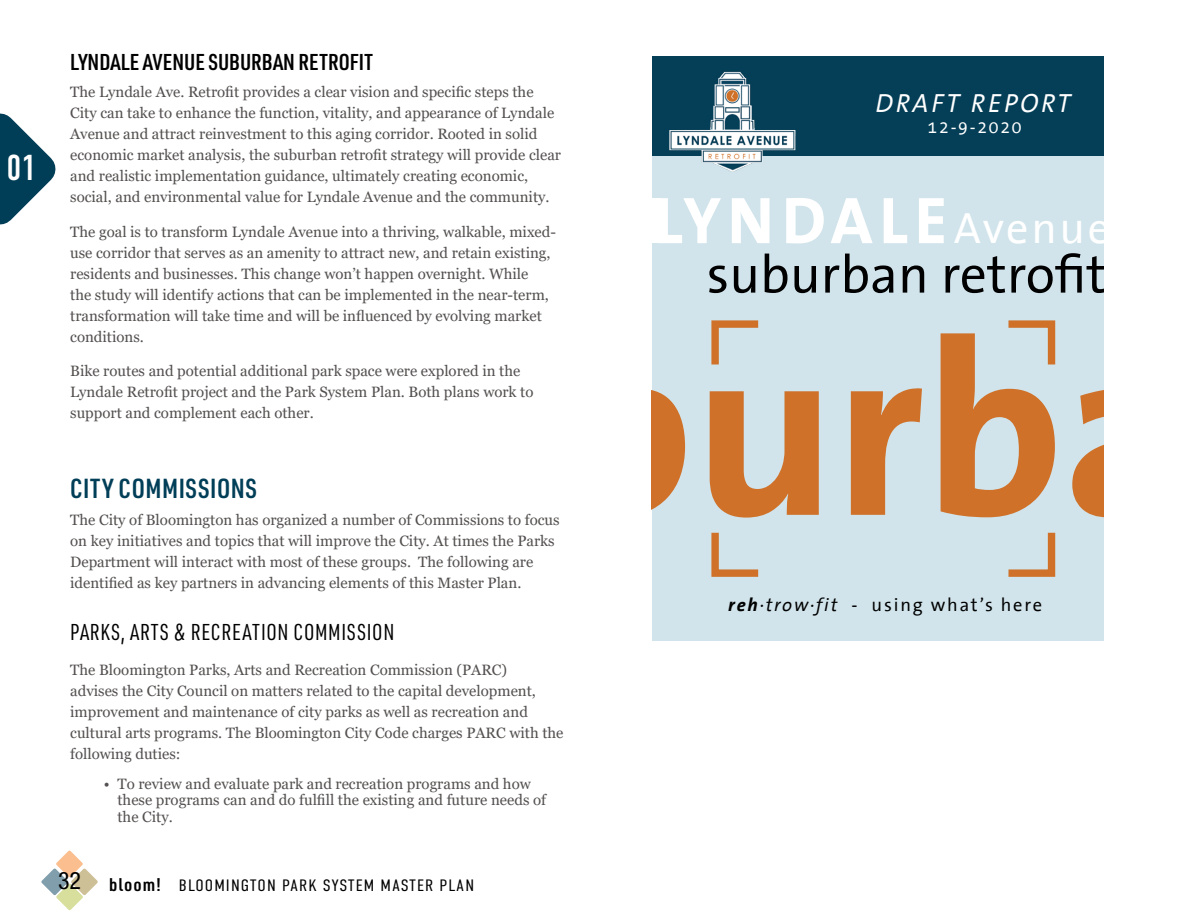
<style>
.page{position:relative;width:1188px;height:918px;background:#fff}
.page>*{position:absolute;margin:0;border:0;box-sizing:border-box;transform-origin:0 0}
.t1{font:700 248.55px "The Sans Office";color:#cf7129}
.t2{font:700 66.6px "The Sans Office";letter-spacing:.095em;color:#fff}
.t3{font:53.55px "The Sans Office";color:#000}
.t4{font:44.25px "The Sans Office";letter-spacing:.06em;color:#fff}
.t5{font:36px "DIN Condensed";color:#fff}
.t6{font:600 27px "URWDIN Cond";letter-spacing:.02em;color:#013e57}
.t7{font:italic 26.55px "The Sans Office";letter-spacing:.1em;color:#fff}
.t8{font:22.5px "URWDIN Cond";letter-spacing:.03em;color:#000}
.t9{font:600 22.5px "URWDIN Cond";color:#000}
.t10{font:18.45px "The Sans Office";letter-spacing:.1em;color:#000}
.t11{font:17.7px "The Sans Office";letter-spacing:.1em;color:#fff}
.t12{font:300 16.5px "DIN Condensed";letter-spacing:.06em;color:#000;scale:1.1 1}
.t13{font:15px/21px "Georgia";color:#53504f}
.s1{font-weight:700;font-style:italic}
.s2{font-style:italic}
.s3{font-family:"Helvetica Neue LT Std";font-weight:400;font-stretch:condensed;font-size:24px}
.s4{font-family:"URWDIN Cond";font-weight:600;font-size:18px}
</style>
<div class="page">
<div style="left:652px;top:56px;width:451px;height:584px;background:#d1e4eb"></div>
<div style="left:652px;top:56px;width:451px;height:100px;background:#043e57"></div>
<img style="left:669px;top:71px;width:127px;height:101px">
<svg style="left:711px;top:320px;width:48px;height:45px"></svg>
<svg style="left:1008px;top:320px;width:48px;height:45px"></svg>
<svg style="left:711px;top:532px;width:48px;height:45px"></svg>
<svg style="left:1008px;top:532px;width:48px;height:45px"></svg>
<div style="left:652px;top:198px;width:9px;height:45px;background:#fff"></div>
<svg style="left:41px;top:850px;width:57px;height:60px"></svg>
<svg style="left:0;top:113px;width:56px;height:112px"></svg>
<h3 class="t5" style="left:6px;top:147px;width:32px">01</h3>
<h3 class="t9" style="left:70px;top:47px;width:304px">LYNDALE AVENUE SUBURBAN RETROFIT</h3>
<p class="t13" style="left:70px;top:82px;width:492px">The Lyndale Ave. Retrofit provides a clear vision and specific steps the City can take to enhance the function, vitality, and appearance of Lyndale Avenue and attract reinvestment to this aging corridor. Rooted in solid economic market analysis, the suburban retrofit strategy will provide clear and realistic implementation guidance, ultimately creating economic, social, and environmental value for Lyndale Avenue and the community.</p>
<p class="t13" style="left:70px;top:221px;width:487px">The goal is to transform Lyndale Avenue into a thriving, walkable, mixed&shy;use corridor that serves as an amenity to attract new, and retain existing, residents and businesses. This change won’t happen overnight. While<br>the study will identify actions that can be implemented in the near-term, transformation will take time and will be influenced by evolving market conditions.</p>
<p class="t13" style="left:70px;top:361px;width:465px">Bike routes and potential additional park space were explored in the<br>Lyndale Retrofit project and the Park System Plan. Both plans work to support and complement each other.</p>
<h3 class="t7" style="left:876px;top:90px;width:197px">DRAFT REPORT</h3>
<p class="t11" style="left:928px;top:118px;width:96px">12-9-2020</p>
<h2 class="t2" style="left:654px;top:186px;width:295px">LYNDALE</h2>
<h3 class="t4" style="left:954px;top:205px;width:158px">Avenue</h3>
<h3 class="t3" style="left:706px;top:247px;width:401px">suburban retrofit</h3>
<h1 class="t1" style="left:288px;top:301px;width:907px">Suburba</h1>
<h3 class="t6" style="left:70px;top:470px;width:188px">CITY COMMISSIONS</h3>
<p class="t13" style="left:70px;top:509px;width:491px">The City of Bloomington has organized a number of Commissions to focus on key initiatives and topics that will improve the City. At times the Parks Department will interact with most of these groups. The following are identified as key partners in advancing elements of this Master Plan.</p>
<h3 class="t8" style="left:70px;top:617px;width:326px">PARKS, ARTS &amp; RECREATION COMMISSION</h3>
<p class="t13" style="left:70px;top:659px;width:495px">The Bloomington Parks, Arts and Recreation Commission (PARC)<br>advises the City Council on matters related to the capital development, improvement and maintenance of city parks as well as recreation and cultural arts programs. The Bloomington City Code charges PARC with the following duties:</p>
<p class="t13" style="left:117px;top:775px;width:430px;line-height:16.5px;text-indent:-14px">• To review and evaluate park and recreation programs and how these programs can and do fulfill the existing and future needs of the City.</p>
<p class="t10" style="left:728px;top:595px;width:316px"><span class="s1">reh</span><span class="s2">·trow·fit</span> - using what’s here</p>
<p class="t12" style="left:58px;top:876px;width:380px"><span class="s3">32</span> <span class="s4">bloom!</span> BLOOMINGTON PARK SYSTEM MASTER PLAN</p>
</div>
